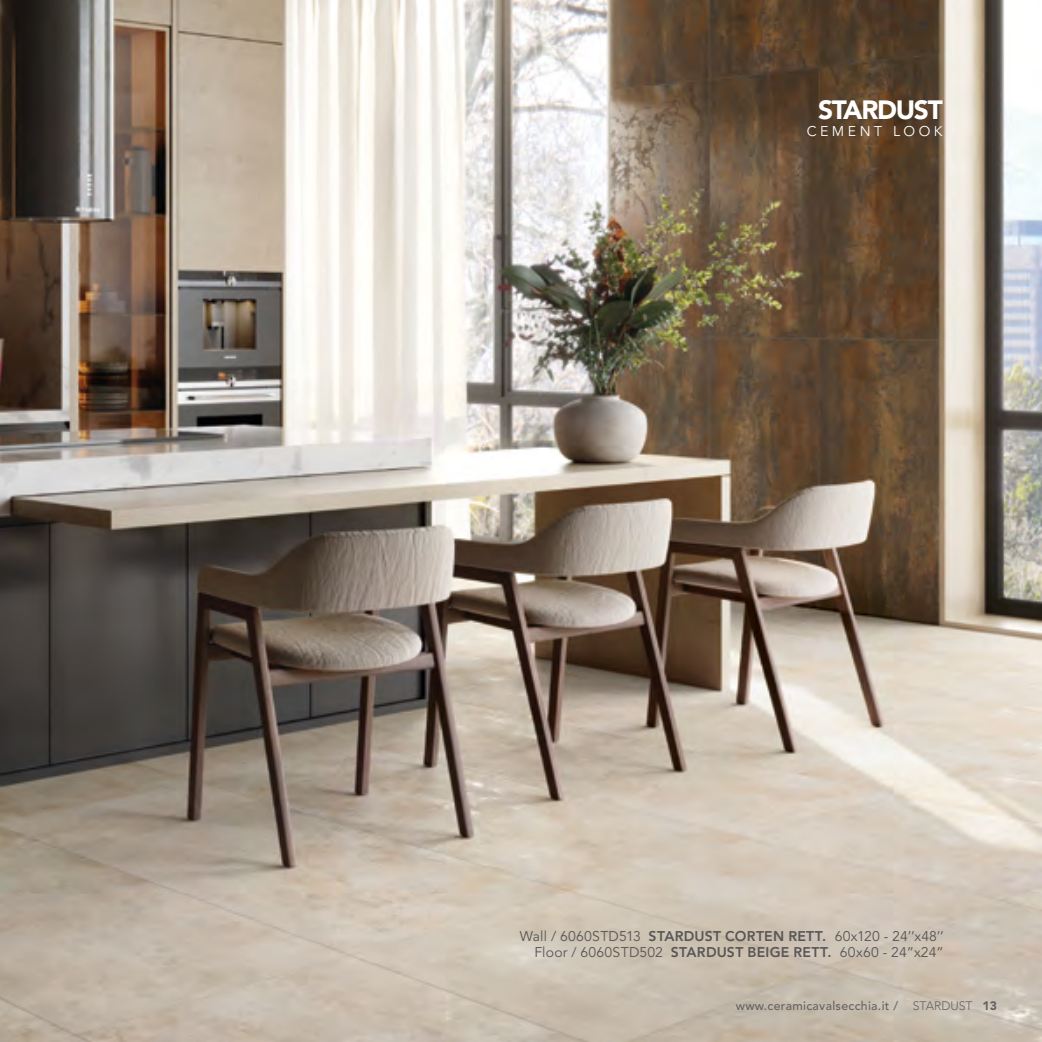
<style>
.page{position:relative;width:1042px;height:1042px;background:#fff}
.page>*{position:absolute;margin:0;border:0;box-sizing:border-box;transform-origin:0 0}
.t1{font:900 26.25px "Avenir LT Std";letter-spacing:-.05em;color:#fff}
.t2{font:14px/15.8px "Avenir LT Std";letter-spacing:.01em;color:#575756;text-align:right}
.t3{font:14px "Avenir LT Std";letter-spacing:.25em;color:#fff}
.t4{font:500 12.25px "Avenir LT Std";letter-spacing:.025em;color:#646363}
.s1{font-weight:800}
.s2{font-weight:300}
.s3{font-weight:900}
</style>
<div class="page">
<img style="left:0;top:0;width:1042px;height:1042px">
<h1 class="t1" style="left:818px;top:94px;width:126px">STARDUST</h1>
<p class="t3" style="left:807px;top:123px;width:137px">CEMENT LOOK</p>
<p class="t2" style="left:520px;top:928px;width:425px">Wall / 6060STD513 <span class="s1">STARDUST CORTEN RETT.</span> 60x120 - 24’’x48’’<br>Floor / 6060STD502 <span class="s1">STARDUST BEIGE RETT.</span> 60x60 - 24”x24”</p>
<p class="t4" style="left:736px;top:998px;width:263px">www.ceramicavalsecchia.it / <span class="s2">STARDUST</span> <span class="s3">13</span></p>
</div>
